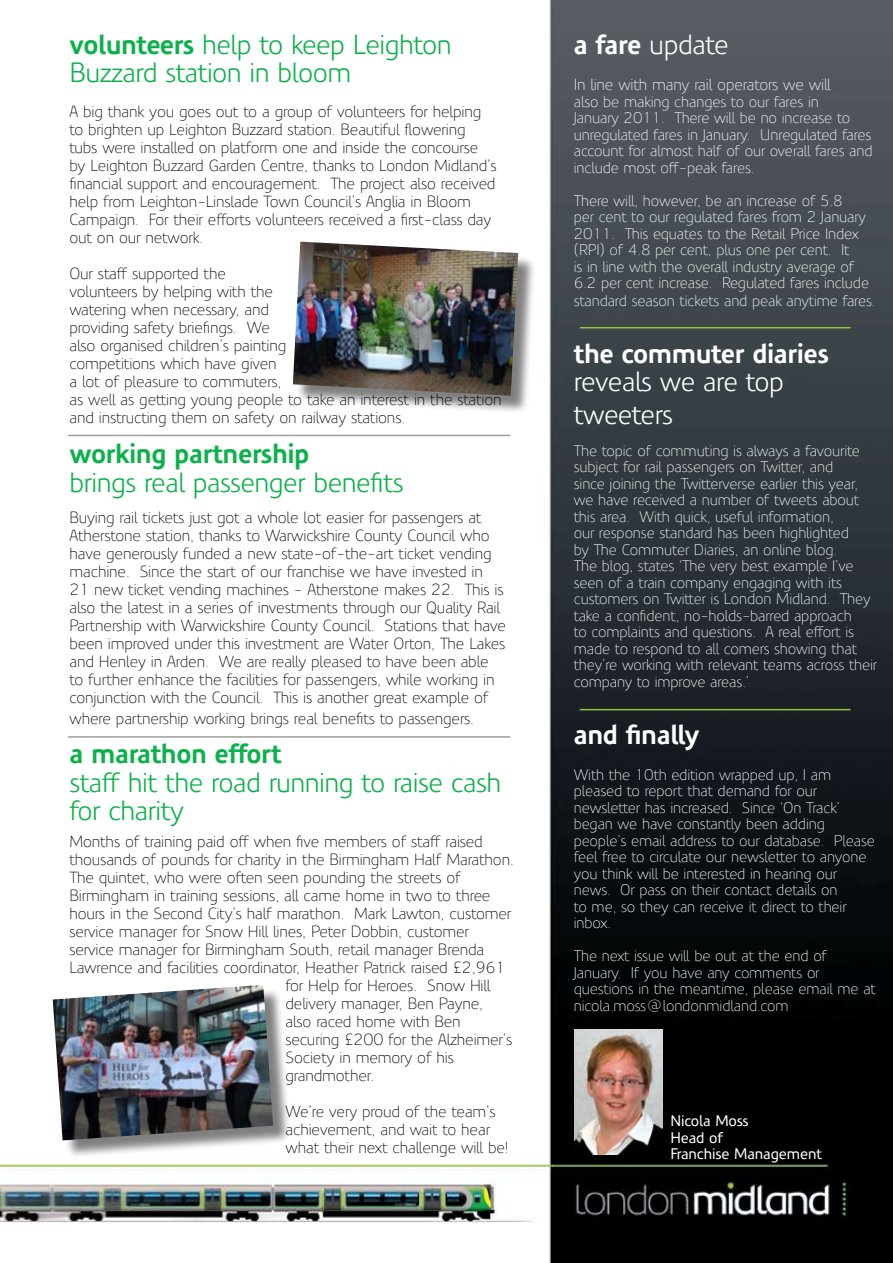
<style>
.page{position:relative;width:893px;height:1263px;background:#fff}
.page>*{position:absolute;margin:0;border:0;box-sizing:border-box;transform-origin:0 0}
.t1{font:27px/28.5px "LM Precious Sans";letter-spacing:-.02em;color:#0db14b}
.t2{font:27px/33px "LM Precious Sans";letter-spacing:-.02em;color:#fff}
.t3{font:700 27px "LM Precious Sans";letter-spacing:-.02em;color:#0db14b}
.t4{font:700 27px "LM Precious Sans";letter-spacing:-.02em;color:#fff}
.t5{font:300 15.75px/18px "LM Precious Sans";letter-spacing:-.01em;color:#000}
.t6{font:300 15.75px "LM Precious Sans";letter-spacing:-.01em;color:#fff}
.t7{font:300 15px/16.5px "LM Precious Sans";letter-spacing:-.01em;color:#fff}
.t8{font:500 15px/16.5px "LM Precious Sans";letter-spacing:-.01em;color:#fff}
.s1{font-weight:700}
</style>
<div class="page">
<img style="left:0;top:0;width:893px;height:1263px">
<hr style="left:68px;top:435px;width:442px;height:1px;background:#9d9d9e">
<img style="left:574px;top:1029px;width:88px;height:126px">
<hr style="left:580px;top:709px;width:270px;height:1px;background:#8cc63f">
<div style="left:295px;top:244px;width:241px;height:169px;background:#000;opacity:.5"></div>
<img style="left:293px;top:242px;width:225px;height:154px">
<hr style="left:580px;top:327px;width:270px;height:1px;background:#8cc63f">
<hr style="left:68px;top:736px;width:442px;height:2px;background:#9d9d9e">
<div style="left:55px;top:987px;width:236px;height:171px;background:#000;opacity:.5"></div>
<img style="left:53px;top:985px;width:220px;height:155px">
<h1 class="t1" style="left:69px;top:30px;width:384px"><span class="s1">volunteers</span> help to keep Leighton<br>Buzzard station in bloom</h1>
<p class="t5" style="left:69px;top:102px;width:429px">A big thank you goes out to a group of volunteers for helping to brighten up Leighton Buzzard station. Beautiful flowering tubs were installed on platform one and inside the concourse by Leighton Buzzard Garden Centre, thanks to London Midland’s financial support and encouragement. The project also received help from Leighton-Linslade Town Council’s Anglia in Bloom Campaign. For their efforts volunteers received a first-class day out on our network.</p>
<p class="t5" style="left:69px;top:264px;width:434px">Our staff supported the<br>volunteers by helping with the<br>watering when necessary, and<br>providing safety briefings. We<br>also organised children’s painting<br>competitions which have given<br>a lot of pleasure to commuters,<br>as well as getting young people to take an interest in the station and instructing them on safety on railway stations.</p>
<h1 class="t3" style="left:69px;top:436px;width:242px">working partnership</h1>
<h1 class="t1" style="left:69px;top:468px;width:336px">brings real passenger benefits</h1>
<p class="t5" style="left:69px;top:509px;width:438px">Buying rail tickets just got a whole lot easier for passengers at Atherstone station, thanks to Warwickshire County Council who have generously funded a new state-of-the-art ticket vending machine. Since the start of our franchise we have invested in 21 new ticket vending machines - Atherstone makes 22. This is also the latest in a series of investments through our Quality Rail Partnership with Warwickshire County Council. Stations that have been improved under this investment are Water Orton, The Lakes and Henley in Arden. We are really pleased to have been able to further enhance the facilities for passengers, while working in conjunction with the Council. This is another great example of</p>
<p class="t5" style="left:69px;top:710px;width:406px">where partnership working brings real benefits to passengers.</p>
<h1 class="t3" style="left:69px;top:736px;width:214px">a marathon effort</h1>
<h1 class="t1" style="left:69px;top:768px;width:433px">staff hit the road running to raise cash for charity</h1>
<p class="t5" style="left:69px;top:833px;width:415px">Months of training paid off when five members of staff raised</p>
<p class="t5" style="left:69px;top:851px;width:446px">thousands of pounds for charity in the Birmingham Half Marathon.</p>
<p class="t5" style="left:69px;top:869px;width:393px">The quintet, who were often seen pounding the streets of</p>
<p class="t5" style="left:69px;top:887px;width:422px">Birmingham in training sessions, all came home in two to three</p>
<p class="t5" style="left:69px;top:905px;width:443px">hours in the Second City’s half marathon. Mark Lawton, customer</p>
<p class="t5" style="left:69px;top:923px;width:401px">service manager for Snow Hill lines, Peter Dobbin, customer</p>
<p class="t5" style="left:69px;top:941px;width:416px">service manager for Birmingham South, retail manager Brenda</p>
<p class="t5" style="left:69px;top:959px;width:438px">Lawrence and facilities coordinator, Heather Patrick raised £2,961</p>
<p class="t5" style="left:285px;top:977px;width:206px">for Help for Heroes. Snow Hill</p>
<p class="t5" style="left:285px;top:995px;width:199px">delivery manager, Ben Payne,</p>
<p class="t5" style="left:285px;top:1013px;width:177px">also raced home with Ben</p>
<p class="t5" style="left:285px;top:1031px;width:228px">securing £200 for the Alzheimer’s</p>
<p class="t5" style="left:285px;top:1049px;width:170px">Society in memory of his</p>
<p class="t5" style="left:285px;top:1067px;width:90px">grandmother.</p>
<p class="t5" style="left:285px;top:1103px;width:225px">We’re very proud of the team’s achievement, and wait to hear what their next challenge will be!</p>
<h1 class="t2" style="left:574px;top:28px;width:156px"><span class="s1">a fare</span> update</h1>
<p class="t6" style="left:574px;top:75px;width:259px">In line with many rail operators we will</p>
<p class="t7" style="left:574px;top:93px;width:300px">also be making changes to our fares in<br>January 2011. There will be no increase to unregulated fares in January. Unregulated fares account for almost half of our overall fares and include most off-peak fares.</p>
<p class="t7" style="left:574px;top:192px;width:297px">There will, however, be an increase of 5.8<br>per cent to our regulated fares from 2 January 2011. This equates to the Retail Price Index (RPI) of 4.8 per cent, plus one per cent. It<br>is in line with the overall industry average of 6.2 per cent increase. Regulated fares include</p>
<p class="t7" style="left:574px;top:293px;width:303px">standard season tickets and peak anytime fares.</p>
<h1 class="t4" style="left:574px;top:336px;width:257px">the commuter diaries</h1>
<h1 class="t2" style="left:574px;top:365px;width:212px">reveals we are top tweeters</h1>
<p class="t7" style="left:574px;top:442px;width:305px">The topic of commuting is always a favourite subject for rail passengers on Twitter, and<br>since joining the Twitterverse earlier this year, we have received a number of tweets about this area. With quick, useful information,<br>our response standard has been highlighted<br>by The Commuter Diaries, an online blog.<br>The blog, states ‘The very best example I’ve seen of a train company engaging with its customers on Twitter is London Midland. They take a confident, no-holds-barred approach<br>to complaints and questions. A real effort is made to respond to all comers showing that they’re working with relevant teams across their company to improve areas.’</p>
<h1 class="t4" style="left:574px;top:717px;width:127px">and finally</h1>
<p class="t7" style="left:574px;top:766px;width:303px">With the 10th edition wrapped up, I am pleased to report that demand for our newsletter has increased. Since ‘On Track’ began we have constantly been adding people’s email address to our database. Please feel free to circulate our newsletter to anyone you think will be interested in hearing our news. Or pass on their contact details on<br>to me, so they can receive it direct to their inbox.</p>
<p class="t7" style="left:574px;top:947px;width:304px">The next issue will be out at the end of January. If you have any comments or questions in the meantime, please email me at nicola.moss@londonmidland.com</p>
<p class="t8" style="left:670px;top:1113px;width:153px">Nicola Moss<br>Head of<br>Franchise Management</p>
</div>
